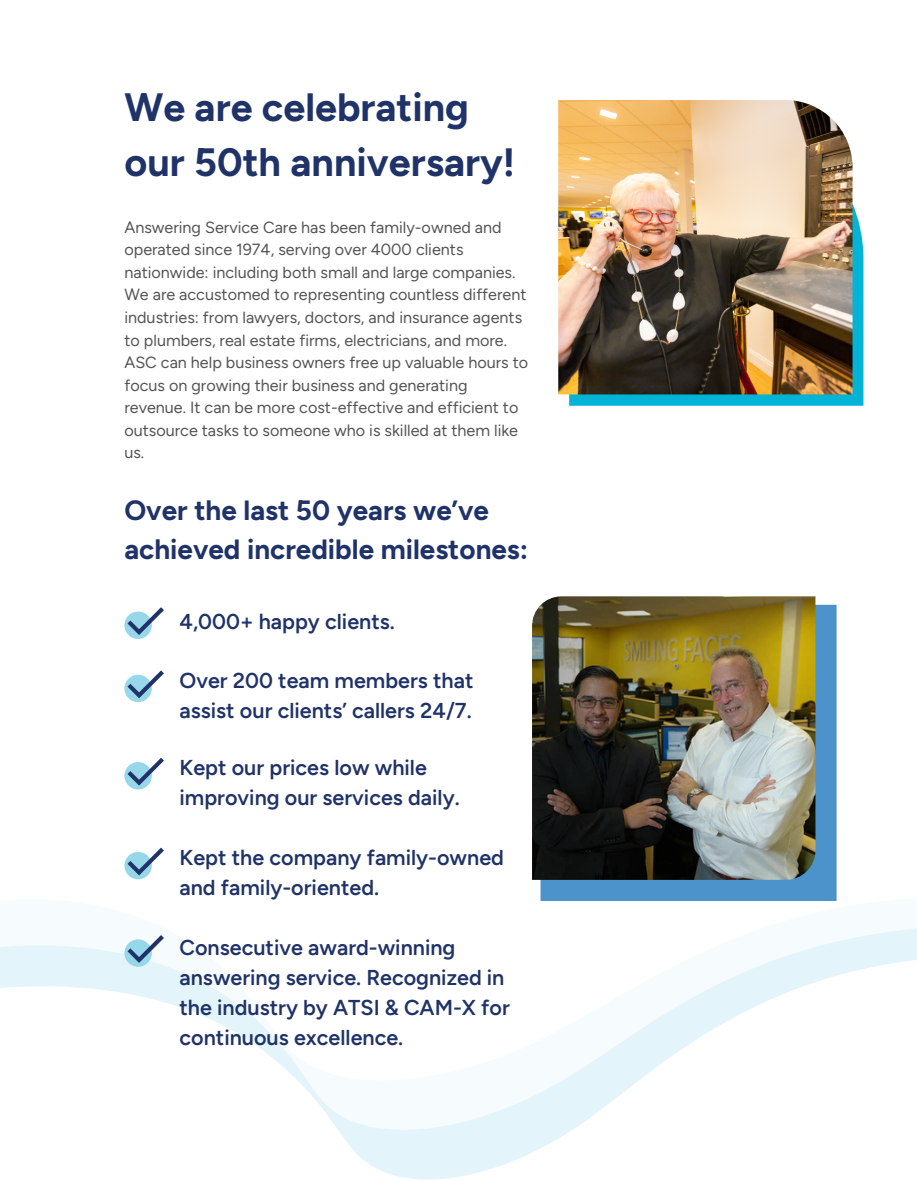
<style>
.page{position:relative;width:917px;height:1182px;background:#fff}
.page>*{position:absolute;margin:0;border:0;box-sizing:border-box;transform-origin:0 0}
.t1{font:700 39.45px/55.2px "Figtree";color:#203368}
.t2{font:700 27.9px/38.7px "Figtree";color:#203368}
.t3{font:600 21.6px/30px "Figtree";color:#203368}
.t4{font:16.2px/22.5px "Figtree";color:#545454}
</style>
<div class="page">
<svg style="left:0;top:928px;width:917px;height:252px"></svg>
<svg style="left:569px;top:160px;width:294px;height:246px;background:#24b8d4"></svg>
<img style="left:558px;top:100px;width:294px;height:294px">
<div style="left:124px;top:611px;width:28px;height:28px;background:#96d8e9;border-radius:50%"></div>
<svg style="left:127px;top:607px;width:37px;height:28px"></svg>
<div style="left:124px;top:674px;width:28px;height:28px;background:#96d8e9;border-radius:50%"></div>
<svg style="left:127px;top:670px;width:37px;height:28px"></svg>
<div style="left:124px;top:762px;width:28px;height:27px;background:#96d8e9;border-radius:50%"></div>
<svg style="left:127px;top:758px;width:37px;height:27px"></svg>
<div style="left:124px;top:851px;width:28px;height:28px;background:#96d8e9;border-radius:50%"></div>
<svg style="left:127px;top:847px;width:37px;height:28px"></svg>
<div style="left:124px;top:939px;width:28px;height:27px;background:#96d8e9;border-radius:50%"></div>
<svg style="left:127px;top:934px;width:37px;height:28px"></svg>
<div style="left:541px;top:605px;width:295px;height:295px;background:#4c92cb"></div>
<img style="left:532px;top:596px;width:283px;height:283px">
<h1 class="t1" style="left:124px;top:79px;width:392px">We are celebrating our 50th anniversary!</h1>
<p class="t4" style="left:124px;top:216px;width:405px">Answering Service Care has been family-owned and operated since 1974, serving over 4000 clients nationwide: including both small and large companies.<br>We are accustomed to representing countless different industries: from lawyers, doctors, and insurance agents to plumbers, real estate firms, electricians, and more.<br>ASC can help business owners free up valuable hours to focus on growing their business and generating revenue. It can be more cost-effective and efficient to outsource tasks to someone who is skilled at them like us.</p>
<h2 class="t2" style="left:124px;top:491px;width:405px">Over the last 50 years we’ve achieved incredible milestones:</h2>
<h3 class="t3" style="left:179px;top:606px;width:217px">4,000+ happy clients.</h3>
<h3 class="t3" style="left:179px;top:665px;width:295px">Over 200 team members that assist our clients’ callers 24/7.</h3>
<h3 class="t3" style="left:179px;top:752px;width:282px">Kept our prices low while improving our services daily.</h3>
<h3 class="t3" style="left:179px;top:842px;width:326px">Kept the company family-owned and family-oriented.</h3>
<h3 class="t3" style="left:179px;top:932px;width:332px">Consecutive award-winning answering service. Recognized in the industry by ATSI &amp; CAM-X for continuous excellence.</h3>
</div>
